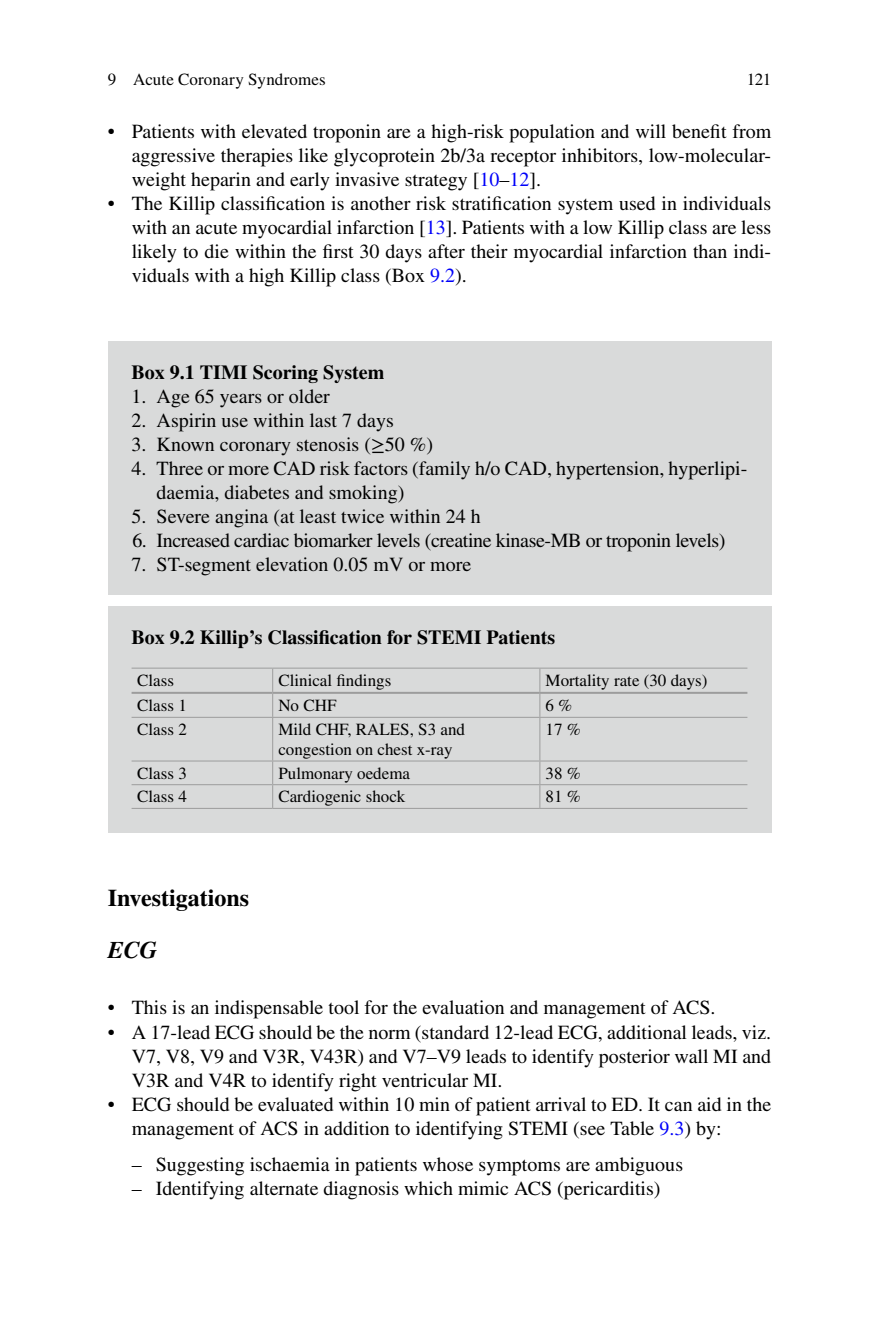
<style>
.page{position:relative;width:879px;height:1333px;background:#fff}
.page>*{position:absolute;margin:0;border:0;box-sizing:border-box;transform-origin:0 0}
.t1{font:700 24px "Hxddbj Times";color:#000}
.t2{font:italic 700 24px "Gwvcrf Times";color:#000}
.t3{font:20px/24px "Bjwhgn Times";color:#000;text-align:justify}
.t4{font:20px "Bjwhgn Times";letter-spacing:-.02em;color:#000}
.t5{font:700 20px "Hxddbj Times";color:#000}
.t6{font:17px/20px "Bjwhgn Times";color:#000}
.s1{color:#0000fa}
.s2{font-family:"Cxtdsm STIX General"}
</style>
<div class="page">
<div style="left:108px;top:341px;width:663px;height:254px;background:#d9dada"></div>
<div style="left:108px;top:606px;width:663px;height:226px;background:#d9dada"></div>
<hr style="left:132px;top:667px;width:141px;height:1px;background:#9c9c9c">
<hr style="left:132px;top:691px;width:141px;height:2px;background:#9c9c9c">
<hr style="left:273px;top:667px;width:267px;height:1px;background:#9c9c9c">
<hr style="left:273px;top:691px;width:267px;height:2px;background:#9c9c9c">
<hr style="left:540px;top:667px;width:207px;height:1px;background:#9c9c9c">
<hr style="left:540px;top:691px;width:207px;height:2px;background:#9c9c9c">
<svg style="left:272px;top:668px;width:1px;height:48px"></svg>
<svg style="left:539px;top:668px;width:1px;height:48px"></svg>
<hr style="left:132px;top:716px;width:408px;height:1px;background:#9c9c9c">
<hr style="left:272px;top:717px;width:1px;height:43px;background:#9c9c9c">
<hr style="left:540px;top:716px;width:207px;height:1px;background:#9c9c9c">
<hr style="left:539px;top:717px;width:1px;height:43px;background:#9c9c9c">
<hr style="left:132px;top:760px;width:408px;height:1px;background:#9c9c9c">
<hr style="left:540px;top:760px;width:207px;height:1px;background:#9c9c9c">
<hr style="left:273px;top:784px;width:267px;height:1px;background:#9c9c9c">
<hr style="left:273px;top:807px;width:267px;height:1px;background:#9c9c9c">
<hr style="left:540px;top:784px;width:207px;height:1px;background:#9c9c9c">
<svg style="left:539px;top:761px;width:1px;height:46px"></svg>
<hr style="left:540px;top:807px;width:207px;height:1px;background:#9c9c9c">
<hr style="left:132px;top:784px;width:141px;height:1px;background:#9c9c9c">
<svg style="left:272px;top:761px;width:1px;height:46px"></svg>
<hr style="left:132px;top:807px;width:141px;height:1px;background:#9c9c9c">
<p class="t6" style="left:108px;top:71px;width:219px">9 Acute Coronary Syndromes</p>
<p class="t6" style="left:747px;top:71px;width:26px">121</p>
<p class="t3" style="left:132px;top:121px;width:641px;text-indent:-24px">• Patients with elevated troponin are a high-risk population and will benefit from aggressive therapies like glycoprotein 2b/3a receptor inhibitors, low-molecular&shy;weight heparin and early invasive strategy [ <span class="s1">10</span> – <span class="s1">12</span> ].</p>
<p class="t3" style="left:132px;top:193px;width:641px;text-indent:-24px">• The Killip classification is another risk stratification system used in individuals with an acute myocardial infarction [ <span class="s1">13</span> ]. Patients with a low Killip class are less likely to die within the first 30 days after their myocardial infarction than indi&shy;viduals with a high Killip class (Box <span class="s1">9.2</span> ).</p>
<p class="t5" style="left:132px;top:365px;width:254px">Box 9.1 TIMI Scoring System</p>
<p class="t3" style="left:132px;top:386px;width:200px">1. Age 65 years or older</p>
<p class="t3" style="left:132px;top:410px;width:264px">2. Aspirin use within last 7 days</p>
<p class="t3" style="left:132px;top:434px;width:303px">3. Known coronary stenosis (<span class="s2">≥</span>50 %)</p>
<p class="t3" style="left:157px;top:458px;width:592px;text-indent:-25px">4. Three or more CAD risk factors (family h/o CAD, hypertension, hyperlipi&shy;daemia, diabetes and smoking)</p>
<p class="t3" style="left:132px;top:506px;width:351px">5. Severe angina (at least twice within 24 h</p>
<p class="t4" style="left:132px;top:533px;width:595px">6. Increased cardiac biomarker levels (creatine kinase-MB or troponin levels)</p>
<p class="t3" style="left:132px;top:554px;width:341px">7. ST-segment elevation 0.05 mV or more</p>
<p class="t5" style="left:132px;top:629px;width:425px">Box 9.2 Killip’s Classification for STEMI Patients</p>
<p class="t6" style="left:137px;top:671px;width:38px">Class</p>
<p class="t6" style="left:278px;top:671px;width:114px">Clinical findings</p>
<p class="t6" style="left:545px;top:671px;width:163px">Mortality rate (30 days)</p>
<p class="t6" style="left:137px;top:697px;width:51px">Class 1</p>
<p class="t6" style="left:278px;top:697px;width:60px">No CHF</p>
<p class="t6" style="left:545px;top:697px;width:28px">6 %</p>
<p class="t6" style="left:137px;top:720px;width:51px">Class 2</p>
<p class="t6" style="left:278px;top:720px;width:188px">Mild CHF, RALES, S3 and congestion on chest x-ray</p>
<p class="t6" style="left:545px;top:720px;width:37px">17 %</p>
<p class="t6" style="left:137px;top:764px;width:51px">Class 3</p>
<p class="t6" style="left:278px;top:764px;width:133px">Pulmonary oedema</p>
<p class="t6" style="left:545px;top:764px;width:37px">38 %</p>
<p class="t6" style="left:137px;top:788px;width:51px">Class 4</p>
<p class="t6" style="left:278px;top:788px;width:129px">Cardiogenic shock</p>
<p class="t6" style="left:545px;top:788px;width:37px">81 %</p>
<p class="t1" style="left:108px;top:889px;width:143px">Investigations</p>
<p class="t2" style="left:108px;top:941px;width:51px">ECG</p>
<p class="t3" style="left:108px;top:997px;width:609px">• This is an indispensable tool for the evaluation and management of ACS.</p>
<p class="t3" style="left:132px;top:1021px;width:641px;text-indent:-24px">• A 17-lead ECG should be the norm (standard 12-lead ECG, additional leads, viz.<br>V7, V8, V9 and V3R, V43R) and V7–V9 leads to identify posterior wall MI and V3R and V4R to identify right ventricular MI.</p>
<p class="t3" style="left:132px;top:1093px;width:641px;text-indent:-24px">• ECG should be evaluated within 10 min of patient arrival to ED. It can aid in the management of ACS in addition to identifying STEMI (see Table <span class="s1">9.3</span> ) by:</p>
<p class="t3" style="left:132px;top:1153px;width:553px">– Suggesting ischaemia in patients whose symptoms are ambiguous</p>
<p class="t3" style="left:132px;top:1177px;width:530px">– Identifying alternate diagnosis which mimic ACS (pericarditis)</p>
</div>
